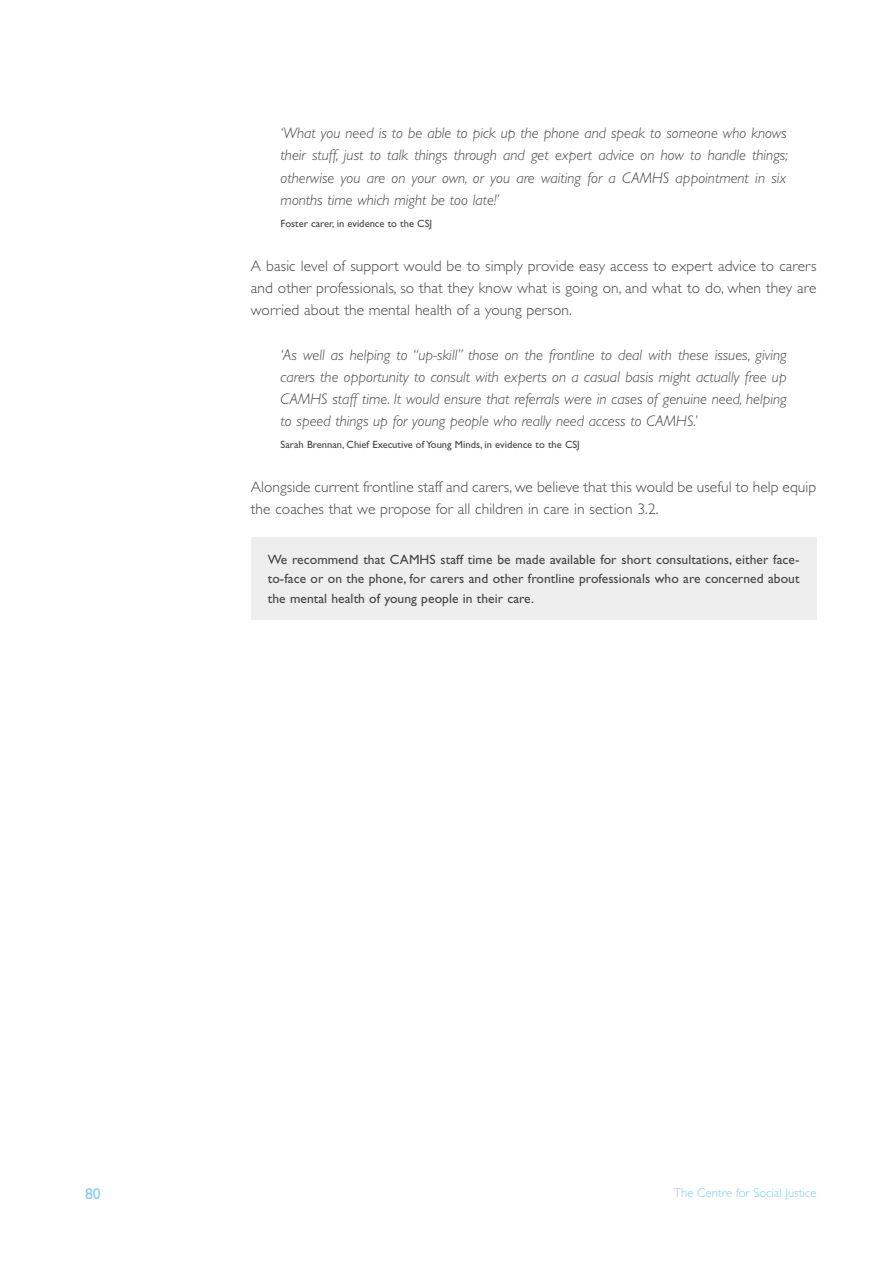
<style>
.page{position:relative;width:893px;height:1263px;background:#fff}
.page>*{position:absolute;margin:0;border:0;box-sizing:border-box;transform-origin:0 0}
.t1{font:15.75px "Gill Sans Std";color:#85cbf0}
.t2{font:italic 300 15.3px/22px "Gill Sans Std";color:#454444;text-align:justify}
.t3{font:300 15.3px/22px "Gill Sans Std";letter-spacing:.005em;color:#454444;text-align:justify}
.t4{font:13.5px/19.5px "Gill Sans Std";letter-spacing:.005em;color:#454444;text-align:justify}
.t5{font:300 12.75px "Gill Sans Std";color:#85cbf0}
.t6{font:10.5px "Gill Sans Std";color:#454444}
</style>
<div class="page">
<div style="left:251px;top:537px;width:565px;height:83px;background:#eee"></div>
<p class="t2" style="left:281px;top:122px;width:509px">‘What you need is to be able to pick up the phone and speak to someone who knows their stuff, just to talk things through and get expert advice on how to handle things; otherwise you are on your own, or you are waiting for a CAMHS appointment in six months time which might be too late!’</p>
<p class="t6" style="left:281px;top:217px;width:153px">Foster carer, in evidence to the CSJ</p>
<p class="t3" style="left:251px;top:255px;width:567px">A basic level of support would be to simply provide easy access to expert advice to carers and other professionals, so that they know what is going on, and what to do, when they are worried about the mental health of a young person.</p>
<p class="t2" style="left:281px;top:344px;width:508px">‘As well as helping to “up-skill” those on the frontline to deal with these issues, giving carers the opportunity to consult with experts on a casual basis might actually free up CAMHS staff time. It would ensure that referrals were in cases of genuine need, helping to speed things up for young people who really need access to CAMHS.’</p>
<p class="t6" style="left:281px;top:438px;width:301px">Sarah Brennan, Chief Executive of Young Minds, in evidence to the CSJ</p>
<p class="t3" style="left:251px;top:476px;width:567px">Alongside current frontline staff and carers, we believe that this would be useful to help equip the coaches that we propose for all children in care in section 3.2.</p>
<p class="t4" style="left:268px;top:549px;width:533px">We recommend that CAMHS staff time be made available for short consultations, either face&shy;to-face or on the phone, for carers and other frontline professionals who are concerned about the mental health of young people in their care.</p>
<p class="t1" style="left:85px;top:1185px;width:17px">80</p>
<p class="t5" style="left:674px;top:1186px;width:144px">The Centre for Social Justice</p>
</div>
